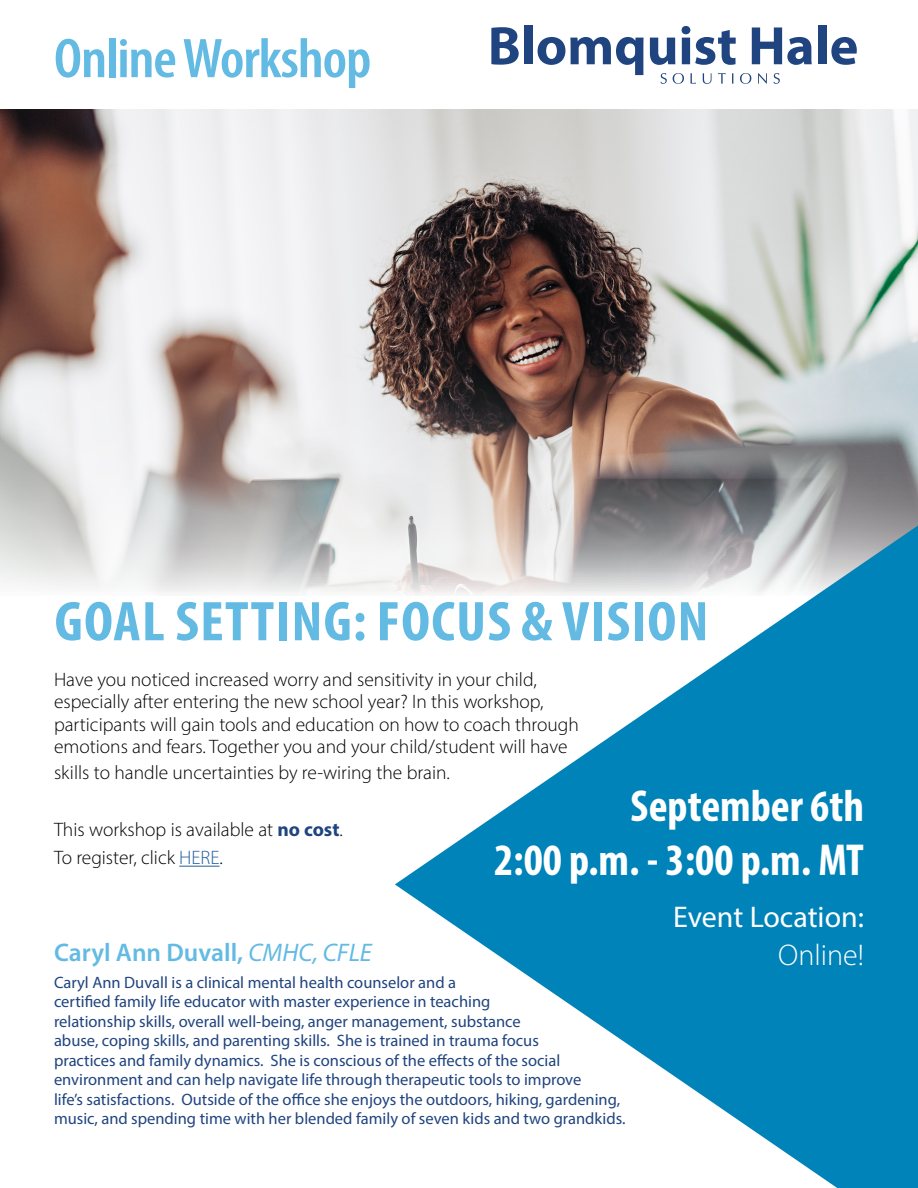
<style>
.page{position:relative;width:918px;height:1188px;background:#fff}
.page>*{position:absolute;margin:0;border:0;box-sizing:border-box;transform-origin:0 0}
.t1{font:700 condensed 56.4px "Myriad Pro";letter-spacing:.02em;color:#63bae3;scale:1.06 1}
.t2{font:600 condensed 56.4px "Myriad Pro";letter-spacing:-.02em;color:#63bae3;scale:1.06 1}
.t3{font:700 condensed 45px/54px "Myriad Pro";color:#fff;text-align:right}
.t4{font:30px "Myriad Pro";color:#fff}
.t5{font:300 30px "Myriad Pro";color:#fff}
.t6{font:600 25.5px "Myriad Pro";color:#63bae3}
.t7{font:300 19.5px/22.5px "Myriad Pro";color:#000}
.t8{font:16.5px/19.5px "Myriad Pro";color:#20447f}
.s1{font-weight:700;color:#20447f}
.s2{color:#215e9e}
.s3{font-weight:400;font-style:italic}
</style>
<div class="page">
<img style="left:0;top:110px;width:918px;height:484px">
<hr style="left:179px;top:866px;width:41px;height:1px;background:#215e9e">
<svg style="left:491px;top:27px;width:28px;height:38px"></svg>
<div style="left:524px;top:26px;width:8px;height:38px;background:#20447f"></div>
<svg style="left:538px;top:37px;width:106px;height:38px"></svg>
<svg style="left:650px;top:38px;width:25px;height:27px"></svg>
<svg style="left:682px;top:26px;width:54px;height:39px"></svg>
<svg style="left:752px;top:27px;width:60px;height:38px"></svg>
<div style="left:818px;top:26px;width:8px;height:38px;background:#20447f"></div>
<svg style="left:831px;top:37px;width:26px;height:28px"></svg>
<svg style="left:661px;top:73px;width:6px;height:11px"></svg>
<svg style="left:673px;top:73px;width:11px;height:11px"></svg>
<svg style="left:691px;top:73px;width:5px;height:11px"></svg>
<svg style="left:703px;top:73px;width:9px;height:11px"></svg>
<svg style="left:718px;top:73px;width:8px;height:11px"></svg>
<svg style="left:740px;top:73px;width:11px;height:11px"></svg>
<svg style="left:758px;top:73px;width:9px;height:11px"></svg>
<svg style="left:774px;top:73px;width:6px;height:11px"></svg>
<svg style="left:395px;top:525px;width:523px;height:663px;fill:#0083b8"></svg>
<h1 class="t2" style="left:54px;top:24px;width:301px">Online Workshop</h1>
<h1 class="t1" style="left:55px;top:586px;width:618px">GOAL SETTING: FOCUS &amp; VISION</h1>
<p class="t7" style="left:54px;top:668px;width:526px">Have you noticed increased worry and sensitivity in your child, especially after entering the new school year? In this workshop, participants will gain tools and education on how to coach through emotions and fears. Together you and your child/student will have</p>
<p class="t7" style="left:54px;top:761px;width:397px">skills to handle uncertainties by re-wiring the brain.</p>
<p class="t7" style="left:54px;top:815px;width:290px;line-height:28.5px">This workshop is available at <span class="s1">no cost</span>.<br>To register, click <span class="s2">HERE</span>.</p>
<h2 class="t3" style="left:494px;top:778px;width:371px">September 6th<br>2:00 p.m. - 3:00 p.m. MT</h2>
<h3 class="t4" style="left:673px;top:899px;width:192px">Event Location:</h3>
<h3 class="t5" style="left:778px;top:937px;width:87px">Online!</h3>
<h3 class="t6" style="left:54px;top:936px;width:319px">Caryl Ann Duvall, <span class="s3">CMHC, CFLE</span></h3>
<p class="t8" style="left:54px;top:972px;width:573px">Caryl Ann Duvall is a clinical mental health counselor and a<br>certified family life educator with master experience in teaching<br>relationship skills, overall well-being, anger management, substance<br>abuse, coping skills, and parenting skills. She is trained in trauma focus<br>practices and family dynamics. She is conscious of the effects of the social environment and can help navigate life through therapeutic tools to improve<br>life’s satisfactions. Outside of the office she enjoys the outdoors, hiking, gardening, music, and spending time with her blended family of seven kids and two grandkids.</p>
</div>
